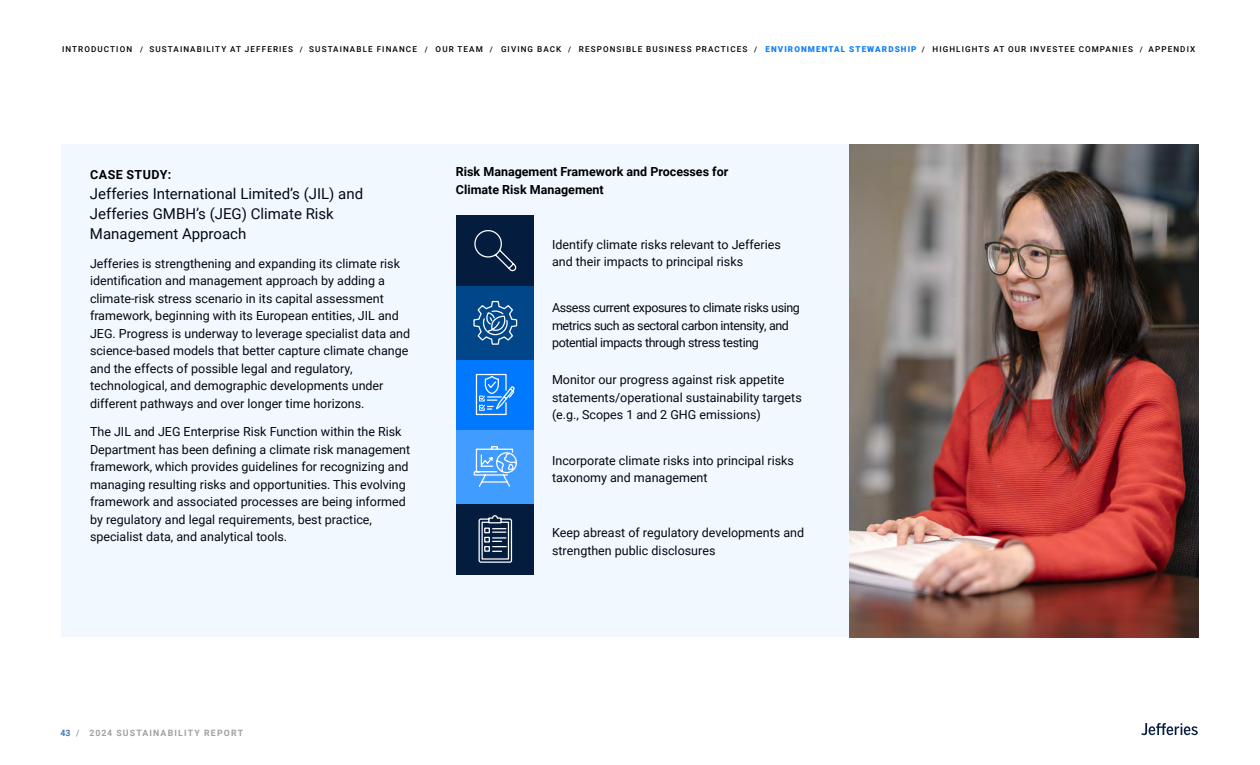
<style>
.page{position:relative;width:1260px;height:765px;background:#fff}
.page>*{position:absolute;margin:0;border:0;box-sizing:border-box;transform-origin:0 0}
.Body_-_text{font:15px/20px "Roboto";color:#010b13}
.Body_-_text-2{font:12.5px/17.5px "Roboto";color:#05070a}
.Body_-_text-3{font:12.5px/17.5px "Roboto";letter-spacing:-.03em;color:#05070a}
.Body_-_text-4{font:700 12.5px/17.5px "Roboto";color:#000}
.Body_-_text-5{font:700 12.5px "Roboto";letter-spacing:.035em;color:#000}
.t1{font:700 8.75px "Roboto";letter-spacing:.135em;color:#a1a0a0}
.t2{font:500 8.12px "Roboto";letter-spacing:.135em;color:#000}
.s1{font-weight:900;color:#0b7dfa}
.s2{color:#4576bb}
</style>
<div class="page">
<svg style="left:1141px;top:723px;width:57px;height:12px"></svg>
<div style="left:62px;top:144px;width:923px;height:493px;background:#f2f8ff"></div>
<div style="left:456px;top:215px;width:78px;height:71px;background:#041d3f"></div>
<div style="left:456px;top:359px;width:78px;height:71px;background:#0079ff"></div>
<div style="left:456px;top:503px;width:78px;height:72px;background:#041d3f"></div>
<div style="left:456px;top:286px;width:78px;height:73px;background:#004689"></div>
<svg style="left:474px;top:230px;width:43px;height:42px"></svg>
<svg style="left:478px;top:515px;width:35px;height:48px"></svg>
<svg style="left:473px;top:300px;width:45px;height:116px"></svg>
<svg style="left:456px;top:430px;width:78px;height:73px;background:#4ea3ff"></svg>
<img style="left:849px;top:144px;width:349px;height:493px">
<p class="t2" style="left:62px;top:43px;width:1135px">INTRODUCTION <sub>/</sub> SUSTAINABILITY AT JEFFERIES <sub>/</sub> SUSTAINABLE FINANCE <sub>/</sub> OUR TEAM <sub>/</sub> GIVING BACK <sub>/</sub> RESPONSIBLE BUSINESS PRACTICES <sub>/</sub> <span class="s1">ENVIRONMENTAL STEWARDSHIP</span> <sub>/</sub> HIGHLIGHTS AT OUR INVESTEE COMPANIES <sub>/</sub> APPENDIX</p>
<p class="Body_-_text-5" style="left:90px;top:166px;width:83px">CASE STUDY:</p>
<p class="Body_-_text" style="left:90px;top:183px;width:275px">Jefferies International Limited’s (JIL) and<br>Jefferies GMBH’s (JEG) Climate Risk<br>Management Approach</p>
<p class="Body_-_text-2" style="left:90px;top:254px;width:322px">Jefferies is strengthening and expanding its climate risk identification and management approach by adding a climate-risk stress scenario in its capital assessment framework, beginning with its European entities, JIL and JEG. Progress is underway to leverage specialist data and science-based models that better capture climate change and the effects of possible legal and regulatory, technological, and demographic developments under different pathways and over longer time horizons.</p>
<p class="Body_-_text-2" style="left:90px;top:423px;width:322px">The JIL and JEG Enterprise Risk Function within the Risk Department has been defining a climate risk management framework, which provides guidelines for recognizing and managing resulting risks and opportunities. This evolving framework and associated processes are being informed by regulatory and legal requirements, best practice, specialist data, and analytical tools.</p>
<p class="Body_-_text-4" style="left:456px;top:163px;width:274px">Risk Management Framework and Processes for<br>Climate Risk Management</p>
<p class="Body_-_text-2" style="left:552px;top:235px;width:230px">Identify climate risks relevant to Jefferies and their impacts to principal risks</p>
<p class="Body_-_text-3" style="left:552px;top:299px;width:249px">Assess current exposures to climate risks using metrics such as sectoral carbon intensity, and potential impacts through stress testing</p>
<p class="Body_-_text-2" style="left:552px;top:370px;width:251px">Monitor our progress against risk appetite statements/operational sustainability targets (e.g., Scopes 1 and 2 GHG emissions)</p>
<p class="Body_-_text-2" style="left:552px;top:451px;width:243px">Incorporate climate risks into principal risks taxonomy and management</p>
<p class="Body_-_text-2" style="left:552px;top:524px;width:254px">Keep abreast of regulatory developments and strengthen public disclosures</p>
<p class="t1" style="left:60px;top:727px;width:184px"><span class="s2">43</span> / 2024 SUSTAINABILITY REPORT</p>
</div>
